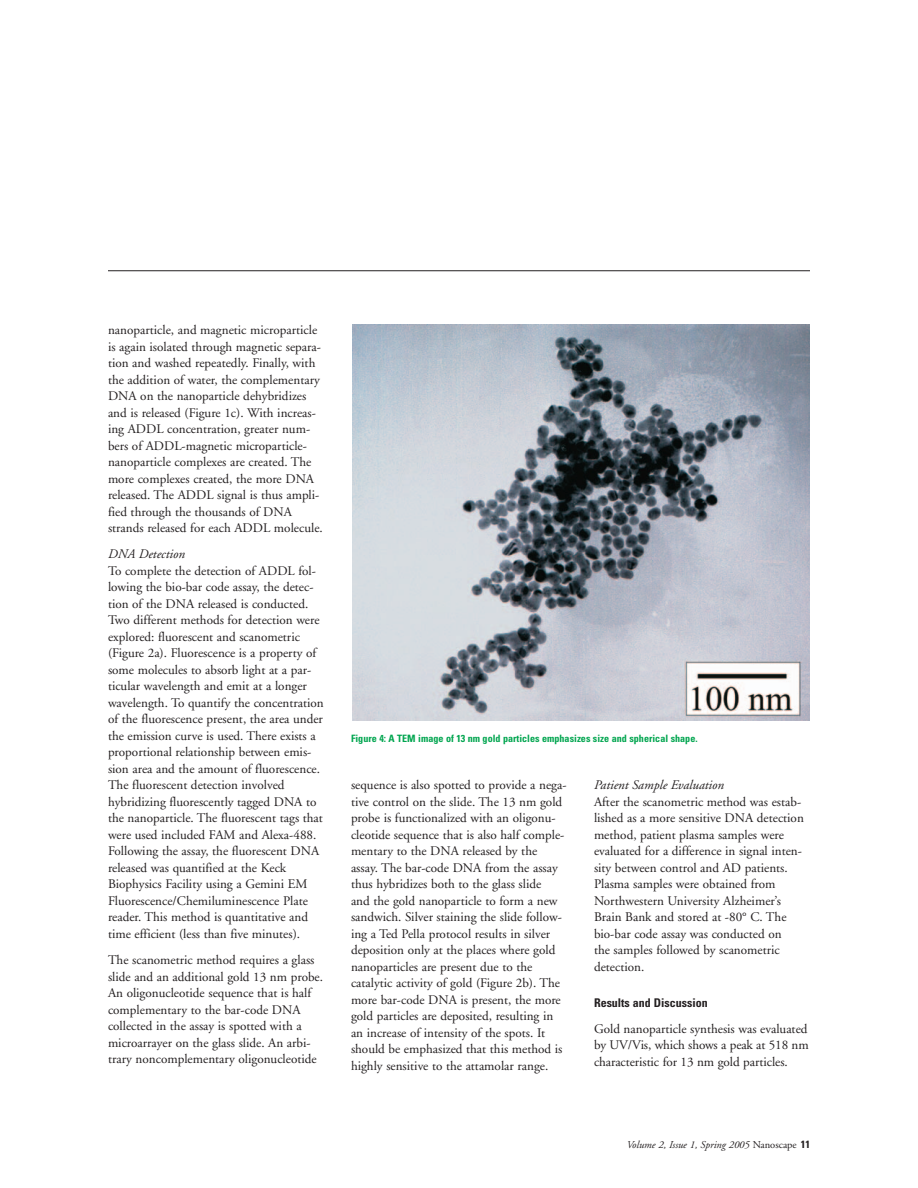
<style>
.page{position:relative;width:918px;height:1188px;background:#fff}
.page>*{position:absolute;margin:0;border:0;box-sizing:border-box;transform-origin:0 0}
.t1{font:13.2px/16.5px "Adobe Garamond";color:#231f20}
.t2{font:italic 13.2px "Adobe Garamond";color:#231f20}
.t3{font:700 condensed 12px "Univers";color:#231f20}
.t4{font:italic 10.5px "Adobe Garamond";color:#231f20}
.t5{font:700 condensed 10.2px "Univers";color:#00a54f}
.s1{font-style:normal}
.s2{font-family:"Univers";font-weight:700;font-style:normal;font-stretch:condensed}
</style>
<div class="page">
<hr style="left:108px;top:270px;width:702px;height:1px;background:#231f20">
<img style="left:352px;top:325px;width:458px;height:396px">
<p class="t1" style="left:108px;top:323px;width:216px">nanoparticle, and magnetic microparticle is again isolated through magnetic separa&shy;tion and washed repeatedly. Finally, with the addition of water, the complementary DNA on the nanoparticle dehybridizes and is released (Figure 1c). With increas&shy;ing ADDL concentration, greater num&shy;bers of ADDL-magnetic microparticle&shy;nanoparticle complexes are created. The more complexes created, the more DNA released. The ADDL signal is thus ampli&shy;fied through the thousands of DNA strands released for each ADDL molecule.</p>
<p class="t2" style="left:108px;top:549px;width:78px">DNA Detection</p>
<p class="t1" style="left:108px;top:564px;width:217px">To complete the detection of ADDL fol&shy;lowing the bio-bar code assay, the detec&shy;tion of the DNA released is conducted.<br>Two different methods for detection were explored: fluorescent and scanometric (Figure 2a). Fluorescence is a property of some molecules to absorb light at a par&shy;ticular wavelength and emit at a longer wavelength. To quantify the concentration of the fluorescence present, the area under the emission curve is used. There exists a proportional relationship between emis&shy;sion area and the amount of fluorescence.<br>The fluorescent detection involved hybridizing fluorescently tagged DNA to the nanoparticle. The fluorescent tags that were used included FAM and Alexa-488.<br>Following the assay, the fluorescent DNA released was quantified at the Keck Biophysics Facility using a Gemini EM Fluorescence/Chemiluminescence Plate reader. This method is quantitative and time efficient (less than five minutes).</p>
<p class="t1" style="left:108px;top:953px;width:217px">The scanometric method requires a glass slide and an additional gold 13 nm probe.<br>An oligonucleotide sequence that is half complementary to the bar-code DNA collected in the assay is spotted with a microarrayer on the glass slide. An arbi&shy;trary noncomplementary oligonucleotide</p>
<p class="t5" style="left:351px;top:734px;width:348px">Figure 4: A TEM image of 13 nm gold particles emphasizes size and spherical shape.</p>
<p class="t1" style="left:351px;top:778px;width:217px">sequence is also spotted to provide a nega&shy;tive control on the slide. The 13 nm gold probe is functionalized with an oligonu&shy;cleotide sequence that is also half comple&shy;mentary to the DNA released by the assay. The bar-code DNA from the assay thus hybridizes both to the glass slide<br>and the gold nanoparticle to form a new sandwich. Silver staining the slide follow&shy;ing a Ted Pella protocol results in silver deposition only at the places where gold nanoparticles are present due to the catalytic activity of gold (Figure 2b). The more bar-code DNA is present, the more gold particles are deposited, resulting in an increase of intensity of the spots. It should be emphasized that this method is highly sensitive to the attamolar range.</p>
<p class="t2" style="left:594px;top:780px;width:132px">Patient Sample Evaluation</p>
<p class="t1" style="left:594px;top:794px;width:211px">After the scanometric method was estab&shy;lished as a more sensitive DNA detection method, patient plasma samples were evaluated for a difference in signal inten&shy;sity between control and AD patients.<br>Plasma samples were obtained from Northwestern University Alzheimer’s Brain Bank and stored at -80° C. The bio-bar code assay was conducted on<br>the samples followed by scanometric detection.</p>
<p class="t3" style="left:594px;top:998px;width:115px">Results and Discussion</p>
<p class="t1" style="left:594px;top:1022px;width:216px;text-align:justify">Gold nanoparticle synthesis was evaluated by UV/Vis, which shows a peak at 518 nm characteristic for 13 nm gold particles.</p>
<p class="t4" style="left:627px;top:1141px;width:185px">Volume 2, Issue 1, Spring 2005 <span class="s1">Nanoscape</span> <span class="s2">11</span></p>
</div>
